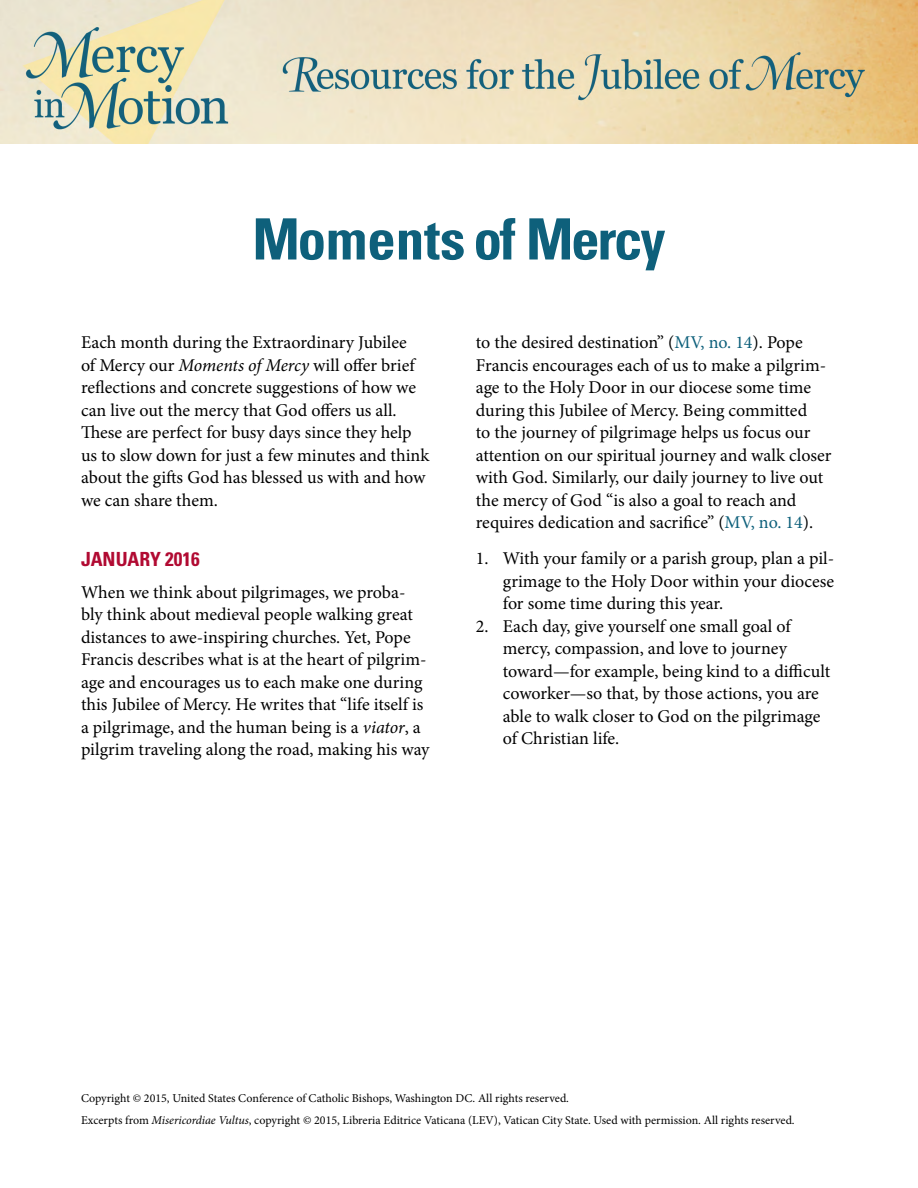
<style>
.page{position:relative;width:918px;height:1188px;background:#fff}
.page>*{position:absolute;margin:0;border:0;box-sizing:border-box;transform-origin:0 0}
.t1{font:700 condensed 57px "Univers LT Std";letter-spacing:-.04em;color:#0e607b}
.t2{font:700 condensed 19.5px "Univers LT Std";color:#b10a32}
.t3{font:18px/22.5px "Minion Pro";color:#000}
.t4{font:12px/21.8px "Minion Pro";color:#000}
.s1{font-style:italic}
.s2{color:#0e607b}
</style>
<div class="page">
<img style="left:0;top:0;width:918px;height:144px">
<h1 class="t1" style="left:252px;top:204px;width:415px">Moments of Mercy</h1>
<p class="t3" style="left:81px;top:331px;width:350px">Each month during the Extraordinary Jubilee<br>of Mercy our <span class="s1">Moments of Mercy</span> will offer brief reflections and concrete suggestions of how we can live out the mercy that God offers us all.<br>These are perfect for busy days since they help us to slow down for just a few minutes and think about the gifts God has blessed us with and how we can share them.</p>
<p class="t2" style="left:81px;top:547px;width:120px">JANUARY 2016</p>
<p class="t3" style="left:81px;top:581px;width:350px">When we think about pilgrimages, we proba&shy;bly think about medieval people walking great distances to awe-inspiring churches. Yet, Pope Francis describes what is at the heart of pilgrim&shy;age and encourages us to each make one during this Jubilee of Mercy. He writes that “life itself is a pilgrimage, and the human being is a <span class="s1">viator</span>, a pilgrim traveling along the road, making his way</p>
<p class="t3" style="left:476px;top:331px;width:357px">to the desired destination” (<span class="s2">MV, no. 14</span>). Pope Francis encourages each of us to make a pilgrim&shy;age to the Holy Door in our diocese some time during this Jubilee of Mercy. Being committed<br>to the journey of pilgrimage helps us focus our attention on our spiritual journey and walk closer with God. Similarly, our daily journey to live out the mercy of God “is also a goal to reach and requires dedication and sacrifice” (<span class="s2">MV, no. 14</span>).</p>
<p class="t3" style="left:503px;top:547px;width:333px;text-align:justify;text-indent:-27px">1. With your family or a parish group, plan a pil&shy;grimage to the Holy Door within your diocese for some time during this year.</p>
<p class="t3" style="left:503px;top:615px;width:329px;text-indent:-27px">2. Each day, give yourself one small goal of mercy, compassion, and love to journey toward—for example, being kind to a difficult coworker—so that, by those actions, you are able to walk closer to God on the pilgrimage of Christian life.</p>
<p class="t4" style="left:81px;top:1087px;width:715px">Copyright © 2015, United States Conference of Catholic Bishops, Washington DC. All rights reserved.<br>Excerpts from <span class="s1">Misericordiae Vultus</span>, copyright © 2015, Libreria Editrice Vaticana (LEV), Vatican City State. Used with permission. All rights reserved.</p>
</div>
